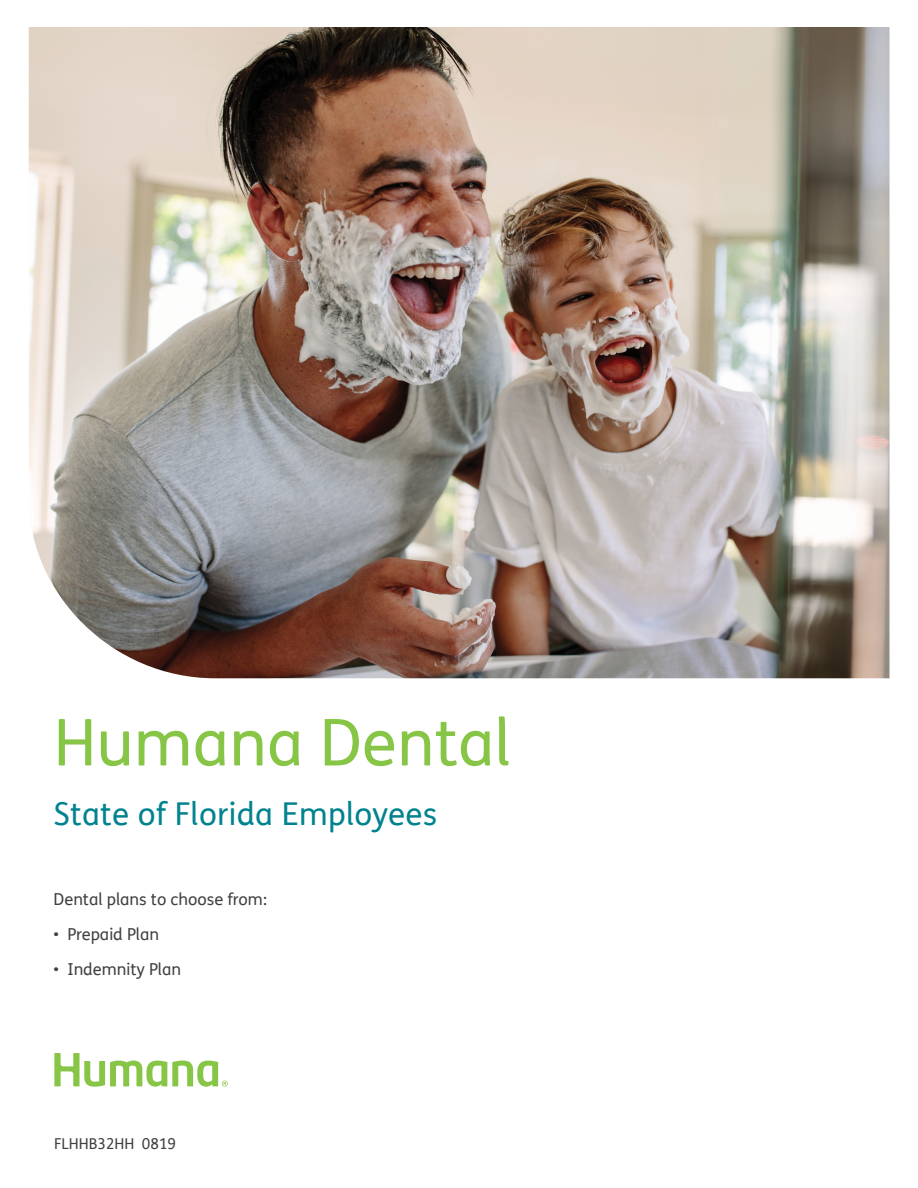
<style>
.page{position:relative;width:918px;height:1188px;background:#fff}
.page>*{position:absolute;margin:0;border:0;box-sizing:border-box;transform-origin:0 0}
.t1{font:64.5px "FS Humana";color:#87c546}
.t2{font:31.5px "FS Humana";letter-spacing:.01em;color:#00838f}
.t3{font:16.5px "FS Humana";color:#414042}
.t4{font:15px "FS Humana";color:#414042}
</style>
<div class="page">
<img style="left:29px;top:27px;width:861px;height:651px">
<svg style="left:54px;top:1053px;width:174px;height:34px"></svg>
<h1 class="t1" style="left:54px;top:698px;width:459px">Humana Dental</h1>
<h2 class="t2" style="left:54px;top:793px;width:385px">State of Florida Employees</h2>
<p class="t3" style="left:54px;top:888px;width:215px">Dental plans to choose from:</p>
<p class="t3" style="left:54px;top:923px;width:107px">• Prepaid Plan</p>
<p class="t3" style="left:54px;top:958px;width:129px">• Indemnity Plan</p>
<p class="t4" style="left:54px;top:1134px;width:124px">FLHHB32HH 0819</p>
</div>
